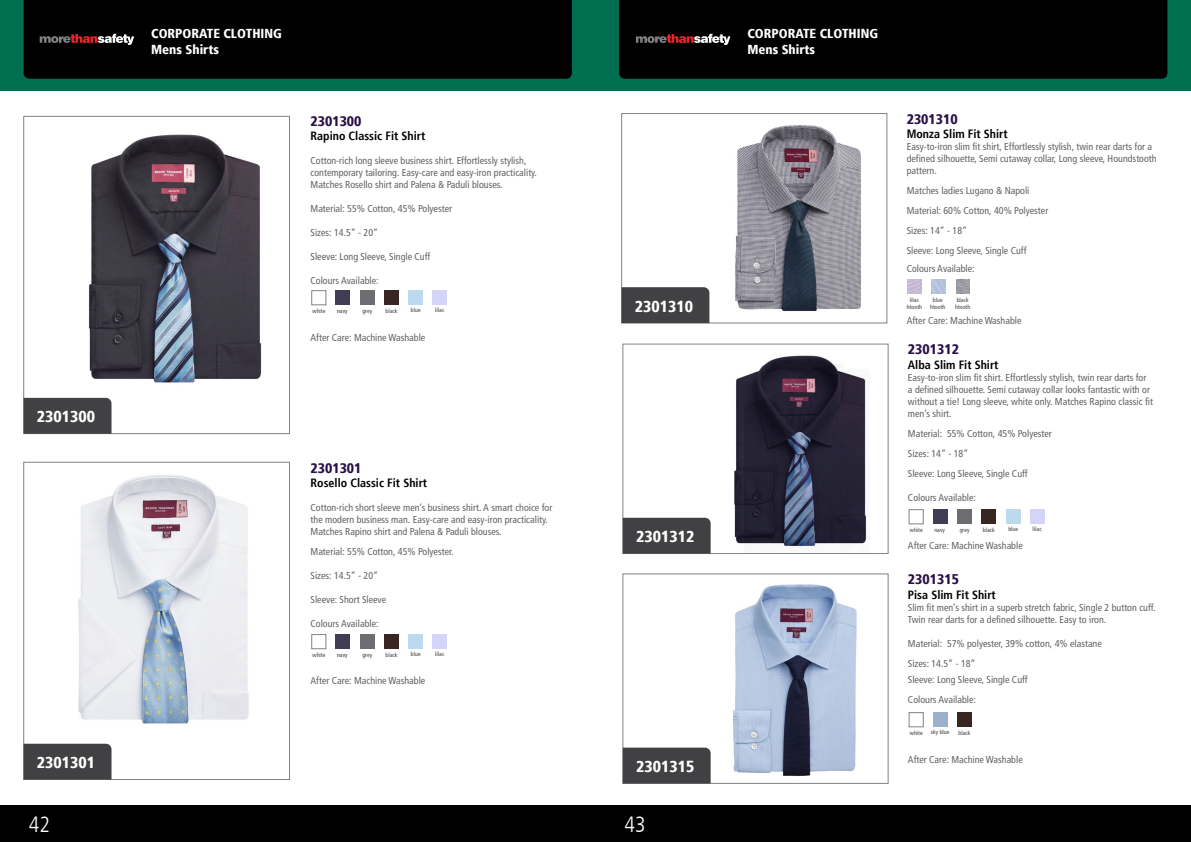
<style>
.page{position:relative;width:1191px;height:842px;background:#fff}
.page>*{position:absolute;margin:0;border:0;box-sizing:border-box;transform-origin:0 0}
.t1{font:300 condensed 22px "Frutiger LT";color:#fff}
.t2{font:900 condensed 16px "Frutiger";color:#fff}
.t3{font:900 condensed 14px "Frutiger";color:#2b1047}
.t4{font:900 condensed 13px/15.6px "Frutiger";color:#fff}
.t5{font:700 condensed 12px "Frutiger";color:#000}
.t6{font:condensed 10px/12px "Frutiger LT";color:#636466}
.t7{font:condensed 6px/7px "Frutiger LT";color:#414042;text-align:center}
</style>
<div class="page">
<div style="left:0;top:0;width:1191px;height:91px;background:#006f51"></div>
<div style="left:24px;top:0;width:548px;height:79px;background:#000"></div>
<div style="left:619px;top:0;width:548px;height:79px;background:#000"></div>
<div style="left:0;top:805px;width:1191px;height:37px;background:#000"></div>
<svg style="left:40px;top:34px;width:94px;height:11px"></svg>
<svg style="left:636px;top:34px;width:94px;height:11px"></svg>
<img style="left:78px;top:474px;width:171px;height:250px">
<div style="left:24px;top:462px;width:266px;height:318px;border:1px solid #808285"></div>
<img style="left:89px;top:134px;width:173px;height:249px">
<div style="left:24px;top:116px;width:266px;height:318px;border:1px solid #808285"></div>
<div style="left:24px;top:744px;width:87px;height:36px;background:#414042"></div>
<div style="left:24px;top:398px;width:87px;height:36px;background:#414042"></div>
<div style="left:360px;top:291px;width:14px;height:14px;background:#6d6e71"></div>
<div style="left:336px;top:291px;width:14px;height:14px;background:#413d54"></div>
<div style="left:311px;top:290px;width:15px;height:15px;border:1px solid #808285"></div>
<div style="left:384px;top:291px;width:14px;height:14px;background:#372622"></div>
<div style="left:409px;top:290px;width:14px;height:14px;background:#bdd9ee"></div>
<div style="left:433px;top:290px;width:14px;height:14px;background:#d4d4f8"></div>
<div style="left:360px;top:635px;width:14px;height:14px;background:#6d6e71"></div>
<div style="left:336px;top:635px;width:14px;height:14px;background:#413d54"></div>
<div style="left:311px;top:634px;width:15px;height:15px;border:1px solid #808285"></div>
<div style="left:384px;top:635px;width:14px;height:14px;background:#372622"></div>
<div style="left:409px;top:634px;width:14px;height:14px;background:#bdd9ee"></div>
<div style="left:433px;top:634px;width:14px;height:14px;background:#d4d4f8"></div>
<img style="left:732px;top:584px;width:125px;height:192px">
<div style="left:623px;top:748px;width:87px;height:35px;background:#414042"></div>
<img style="left:734px;top:355px;width:133px;height:192px">
<div style="left:623px;top:344px;width:265px;height:210px;border:1px solid #808285"></div>
<div style="left:623px;top:518px;width:87px;height:36px;background:#414042"></div>
<img style="left:735px;top:125px;width:126px;height:186px">
<div style="left:621px;top:113px;width:266px;height:210px;border:1px solid #808285"></div>
<div style="left:621px;top:287px;width:88px;height:36px;background:#414042"></div>
<img style="left:956px;top:279px;width:13px;height:14px">
<img style="left:931px;top:279px;width:14px;height:14px">
<img style="left:907px;top:279px;width:14px;height:14px">
<div style="left:957px;top:510px;width:14px;height:14px;background:#6d6e71"></div>
<div style="left:933px;top:510px;width:14px;height:14px;background:#413d54"></div>
<div style="left:909px;top:510px;width:14px;height:14px;border:1px solid #808285"></div>
<div style="left:981px;top:510px;width:14px;height:14px;background:#372622"></div>
<div style="left:1006px;top:509px;width:14px;height:14px;background:#bdd9ee"></div>
<div style="left:1030px;top:509px;width:14px;height:14px;background:#d4d4f8"></div>
<div style="left:909px;top:712px;width:14px;height:15px;border:1px solid #808285"></div>
<div style="left:957px;top:713px;width:14px;height:14px;background:#372622"></div>
<div style="left:933px;top:712px;width:14px;height:14px;background:#9cb0cb"></div>
<h3 class="t4" style="left:151px;top:26px;width:132px">CORPORATE CLOTHING<br>Mens Shirts</h3>
<h3 class="t4" style="left:747px;top:26px;width:132px">CORPORATE CLOTHING<br>Mens Shirts</h3>
<h2 class="t2" style="left:37px;top:407px;width:60px">2301300</h2>
<h2 class="t2" style="left:37px;top:753px;width:60px">2301301</h2>
<h3 class="t3" style="left:310px;top:112px;width:52px">2301300</h3>
<p class="t5" style="left:310px;top:129px;width:116px">Rapino Classic Fit Shirt</p>
<p class="t6" style="left:310px;top:154px;width:228px">Cotton-rich long sleeve business shirt. Effortlessly stylish, contemporary tailoring. Easy-care and easy-iron practicality.<br>Matches Rosello shirt and Palena &amp; Paduli blouses.</p>
<p class="t6" style="left:310px;top:202px;width:143px">Material: 55% Cotton, 45% Polyester</p>
<p class="t6" style="left:310px;top:226px;width:69px">Sizes: 14.5” - 20”</p>
<p class="t6" style="left:310px;top:250px;width:121px">Sleeve: Long Sleeve, Single Cuff</p>
<p class="t6" style="left:310px;top:274px;width:69px">Colours Available:</p>
<p class="t7" style="left:312px;top:307px;width:14px">white</p>
<p class="t7" style="left:337px;top:307px;width:12px">navy</p>
<p class="t7" style="left:362px;top:307px;width:11px">grey</p>
<p class="t7" style="left:385px;top:307px;width:13px">black</p>
<p class="t7" style="left:411px;top:307px;width:11px">blue</p>
<p class="t7" style="left:435px;top:307px;width:11px">lilac</p>
<p class="t6" style="left:310px;top:331px;width:116px">After Care: Machine Washable</p>
<h3 class="t3" style="left:310px;top:459px;width:52px">2301301</h3>
<p class="t5" style="left:310px;top:476px;width:118px">Rosello Classic Fit Shirt</p>
<p class="t6" style="left:310px;top:502px;width:243px">Cotton-rich short sleeve men’s business shirt. A smart choice for the modern business man. Easy-care and easy-iron practicality.<br>Matches Rapino shirt and Palena &amp; Paduli blouses.</p>
<p class="t6" style="left:310px;top:546px;width:145px">Material: 55% Cotton, 45% Polyester.</p>
<p class="t6" style="left:310px;top:570px;width:69px">Sizes: 14.5” - 20”</p>
<p class="t6" style="left:310px;top:594px;width:77px">Sleeve: Short Sleeve</p>
<p class="t6" style="left:310px;top:618px;width:69px">Colours Available:</p>
<p class="t7" style="left:312px;top:651px;width:14px">white</p>
<p class="t7" style="left:337px;top:651px;width:12px">navy</p>
<p class="t7" style="left:362px;top:651px;width:11px">grey</p>
<p class="t7" style="left:385px;top:651px;width:13px">black</p>
<p class="t7" style="left:411px;top:651px;width:11px">blue</p>
<p class="t7" style="left:435px;top:651px;width:11px">lilac</p>
<p class="t6" style="left:310px;top:675px;width:116px">After Care: Machine Washable</p>
<h2 class="t2" style="left:635px;top:297px;width:60px">2301310</h2>
<h2 class="t2" style="left:636px;top:527px;width:60px">2301312</h2>
<h2 class="t2" style="left:636px;top:757px;width:60px">2301315</h2>
<h1 class="t1" style="left:29px;top:811px;width:23px">42</h1>
<h1 class="t1" style="left:624px;top:811px;width:23px">43</h1>
<h3 class="t3" style="left:906px;top:111px;width:52px">2301310</h3>
<p class="t5" style="left:906px;top:127px;width:102px">Monza Slim Fit Shirt</p>
<p class="t6" style="left:906px;top:141px;width:251px">Easy-to-iron slim fit shirt, Effortlessly stylish, twin rear darts for a defined silhouette, Semi cutaway collar, Long sleeve, Houndstooth pattern.</p>
<p class="t6" style="left:906px;top:181px;width:143px;line-height:20px">Matches ladies Lugano &amp; Napoli<br>Material: 60% Cotton, 40% Polyester<br>Sizes: 14” - 18”<br>Sleeve: Long Sleeve, Single Cuff</p>
<p class="t6" style="left:906px;top:263px;width:69px">Colours Available:</p>
<p class="t7" style="left:907px;top:297px;width:17px">lilac htooth</p>
<p class="t7" style="left:930px;top:297px;width:17px">blue htooth</p>
<p class="t7" style="left:955px;top:297px;width:17px;text-align:left">black htooth</p>
<p class="t6" style="left:906px;top:315px;width:116px">After Care: Machine Washable</p>
<h3 class="t3" style="left:908px;top:341px;width:52px">2301312</h3>
<p class="t5" style="left:908px;top:358px;width:92px">Alba Slim Fit Shirt</p>
<p class="t6" style="left:908px;top:371px;width:247px">Easy-to-iron slim fit shirt. Effortlessly stylish, twin rear darts for a defined silhouette. Semi cutaway collar looks fantastic with or without a tie! Long sleeve, white only. Matches Rapino classic fit men’s shirt.</p>
<p class="t6" style="left:908px;top:423px;width:145px;line-height:20px">Material: 55% Cotton, 45% Polyester<br>Sizes: 14” - 18”<br>Sleeve: Long Sleeve, Single Cuff</p>
<p class="t6" style="left:908px;top:491px;width:69px">Colours Available:</p>
<p class="t7" style="left:910px;top:526px;width:14px">white</p>
<p class="t7" style="left:934px;top:526px;width:12px">navy</p>
<p class="t7" style="left:959px;top:526px;width:11px">grey</p>
<p class="t7" style="left:983px;top:526px;width:13px">black</p>
<p class="t7" style="left:1008px;top:526px;width:11px">blue</p>
<p class="t7" style="left:1032px;top:526px;width:11px">lilac</p>
<p class="t6" style="left:908px;top:539px;width:116px">After Care: Machine Washable</p>
<h3 class="t3" style="left:908px;top:571px;width:52px">2301315</h3>
<p class="t5" style="left:908px;top:587px;width:89px">Pisa Slim Fit Shirt</p>
<p class="t6" style="left:908px;top:601px;width:249px">Slim fit men’s shirt in a superb stretch fabric, Single 2 button cuff.<br>Twin rear darts for a defined silhouette. Easy to iron.</p>
<p class="t6" style="left:908px;top:633px;width:195px;line-height:20px">Material: 57% polyester, 39% cotton, 4% elastane<br>Sizes: 14.5” - 18”</p>
<p class="t6" style="left:908px;top:669px;width:121px;line-height:20px">Sleeve: Long Sleeve, Single Cuff<br>Colours Available:</p>
<p class="t7" style="left:910px;top:729px;width:14px">white</p>
<p class="t7" style="left:931px;top:729px;width:20px">sky blue</p>
<p class="t7" style="left:958px;top:729px;width:13px">black</p>
<p class="t6" style="left:908px;top:753px;width:116px">After Care: Machine Washable</p>
</div>
